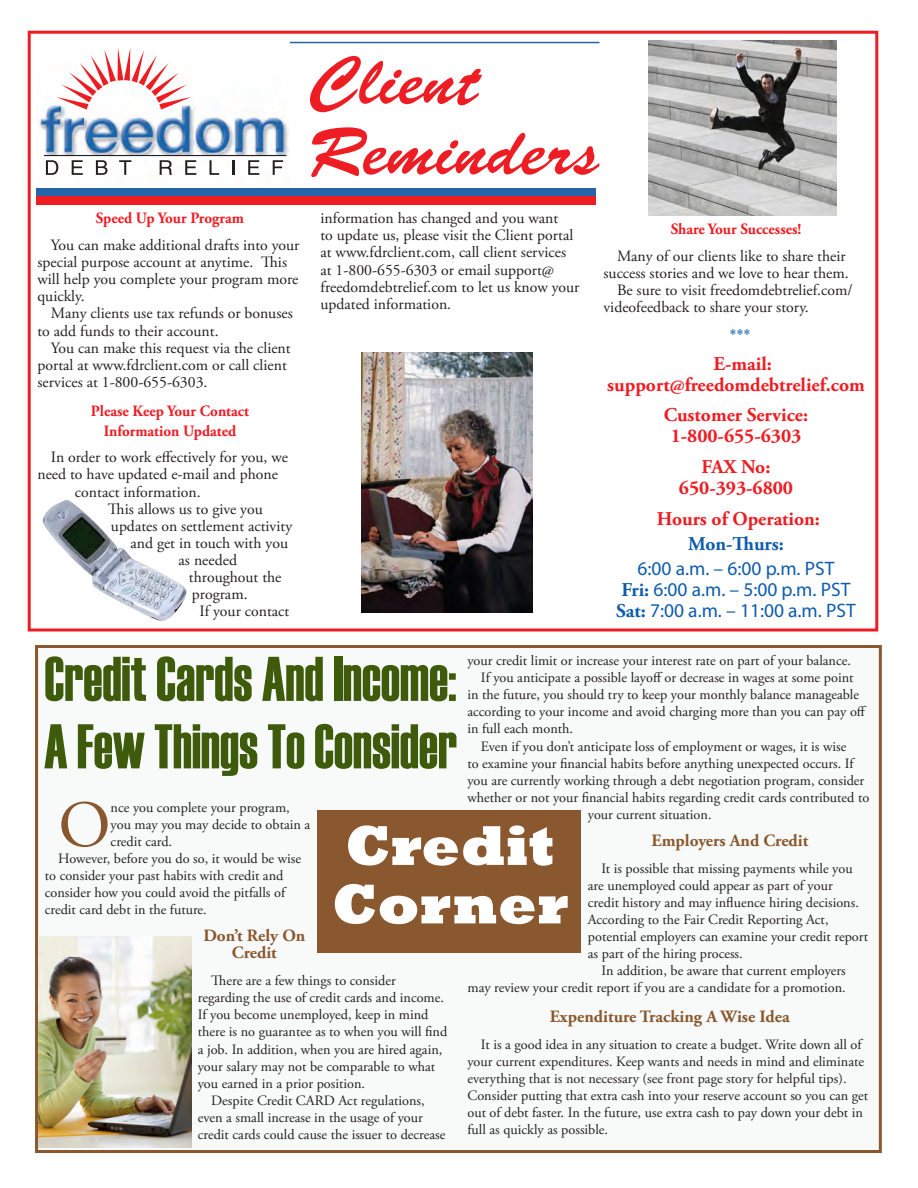
<style>
.page{position:relative;width:918px;height:1188px;background:#fff}
.page>*{position:absolute;margin:0;border:0;box-sizing:border-box;transform-origin:0 0}
.Normal_Paragraph_Sty{font:65.85px "Adobe Garamond Pro";color:#89582f}
.t1{font:63px "Haettenschweiler";color:#3d5b0b;scale:.85 1}
.t2{font:800 57px "Rockwell";color:#fff}
.t3{font:700 19.5px/21px "Adobe Garamond Pro";color:#ee1d23}
.t4{font:19.5px/21px "Myriad Pro";color:#105cab;text-align:center}
.t5{font:700 19.5px "Adobe Garamond Pro";color:#105cab}
.Normal_Paragraph_Sty-2{font:700 17.25px/17.1px "Adobe Garamond Pro";color:#89582f;text-align:center}
.t6{font:15.75px/17.1px "Adobe Garamond Pro";color:#231f20}
.t7{font:700 15.75px "Adobe Garamond Pro";color:#ee1d23;scale:.96 1}
.Normal_Paragraph_Sty-3{font:14.25px/17.1px "Adobe Garamond Pro";color:#231f20}
.t8{font:14.25px "Times New Roman";color:#105cab}
.s1{font-family:"Adobe Garamond Pro";font-weight:700}
</style>
<div class="page">
<div style="left:28px;top:31px;width:850px;height:601px;border:3px solid #ee1d23"></div>
<div style="left:37px;top:646px;width:843px;height:506px;background:#f8faf9"></div>
<div style="left:35px;top:645px;width:847px;height:508px;border:3px solid #89582f"></div>
<div style="left:318px;top:810px;width:263px;height:142px;background:#89582f"></div>
<img style="left:38px;top:937px;width:153px;height:211px">
<div style="left:37px;top:188px;width:559px;height:9px;background:#2465aa"></div>
<div style="left:37px;top:196px;width:559px;height:9px;background:#ee1d23"></div>
<hr style="left:43px;top:42px;width:557px;height:1px;background:#2465aa">
<svg style="left:310px;top:56px;width:172px;height:56px"></svg>
<svg style="left:311px;top:127px;width:289px;height:50px"></svg>
<img style="left:37px;top:42px;width:252px;height:133px">
<svg style="left:56px;top:48px;width:136px;height:62px"></svg>
<svg style="left:46px;top:160px;width:12px;height:15px"></svg>
<svg style="left:72px;top:160px;width:11px;height:15px"></svg>
<svg style="left:96px;top:160px;width:12px;height:15px"></svg>
<svg style="left:119px;top:160px;width:12px;height:15px"></svg>
<svg style="left:160px;top:160px;width:12px;height:15px"></svg>
<svg style="left:185px;top:160px;width:11px;height:15px"></svg>
<svg style="left:210px;top:160px;width:9px;height:15px"></svg>
<svg style="left:232px;top:160px;width:2px;height:15px"></svg>
<svg style="left:248px;top:160px;width:11px;height:15px"></svg>
<svg style="left:273px;top:160px;width:10px;height:15px"></svg>
<hr style="left:44px;top:155px;width:243px;height:1px;background:#231f20">
<img style="left:648px;top:40px;width:189px;height:176px">
<img style="left:42px;top:500px;width:145px;height:121px">
<img style="left:361px;top:352px;width:172px;height:261px">
<p class="t7" style="left:96px;top:209px;width:156px">Speed Up Your Program</p>
<p class="t6" style="left:37px;top:237px;width:264px;text-indent:13px">You can make additional drafts into your special purpose account at anytime. This will help you complete your program more quickly.</p>
<p class="t6" style="left:37px;top:305px;width:257px;text-indent:13px">Many clients use tax refunds or bonuses to add funds to their account.</p>
<p class="t6" style="left:37px;top:340px;width:255px;text-indent:13px">You can make this request via the client portal at www.fdrclient.com or call client services at 1-800-655-6303.</p>
<p class="t7" style="left:91px;top:402px;width:166px">Please Keep Your Contact</p>
<p class="t7" style="left:104px;top:421px;width:140px">Information Updated</p>
<p class="t6" style="left:51px;top:449px;width:239px">In order to work effectively for you, we</p>
<p class="t6" style="left:37px;top:466px;width:242px">need to have updated e-mail and phone</p>
<p class="t6" style="left:75px;top:484px;width:127px">contact information.</p>
<p class="t6" style="left:108px;top:501px;width:156px">This allows us to give you</p>
<p class="t6" style="left:111px;top:518px;width:183px">updates on settlement activity</p>
<p class="t6" style="left:130px;top:535px;width:159px">and get in touch with you</p>
<p class="t6" style="left:179px;top:552px;width:60px">as needed</p>
<p class="t6" style="left:189px;top:569px;width:94px">throughout the</p>
<p class="t6" style="left:192px;top:586px;width:57px">program.</p>
<p class="t6" style="left:199px;top:603px;width:91px">If your contact</p>
<p class="t6" style="left:320px;top:210px;width:260px">information has changed and you want<br>to update us, please visit the Client portal at www.fdrclient.com, call client services at 1-800-655-6303 or email support@ freedomdebtrelief.com to let us know your updated information.</p>
<p class="t7" style="left:671px;top:220px;width:138px">Share Your Successes!</p>
<p class="t6" style="left:604px;top:248px;width:247px;text-align:right">Many of our clients like to share their success stories and we love to hear them.</p>
<p class="t6" style="left:604px;top:282px;width:251px;text-indent:13px">Be sure to visit freedomdebtrelief.com/ videofeedback to share your story.</p>
<p class="t8" style="left:729px;top:324px;width:23px">***</p>
<p class="t3" style="left:607px;top:353px;width:259px;text-indent:106px">E-mail: support@freedomdebtrelief.com</p>
<p class="t3" style="left:664px;top:405px;width:146px">Customer Service:</p>
<p class="t3" style="left:671px;top:426px;width:132px">1-800-655-6303</p>
<p class="t3" style="left:702px;top:457px;width:70px">FAX No:</p>
<p class="t3" style="left:679px;top:478px;width:116px">650-393-6800</p>
<p class="t3" style="left:657px;top:508px;width:165px">Hours of Operation:</p>
<p class="t5" style="left:688px;top:532px;width:97px">Mon-Thurs:</p>
<p class="t4" style="left:616px;top:558px;width:241px">6:00 a.m. – 6:00 p.m. PST<br><span class="s1">Fri:</span> 6:00 a.m. – 5:00 p.m. PST<br><span class="s1">Sat:</span> 7:00 a.m. – 11:00 a.m. PST</p>
<p class="Normal_Paragraph_Sty-3" style="left:467px;top:653px;width:385px">your credit limit or increase your interest rate on part of your balance.</p>
<p class="Normal_Paragraph_Sty-3" style="left:467px;top:670px;width:401px;text-indent:13px">If you anticipate a possible layoff or decrease in wages at some point in the future, you should try to keep your monthly balance manageable according to your income and avoid charging more than you can pay off in full each month.</p>
<p class="Normal_Paragraph_Sty-3" style="left:481px;top:738px;width:367px">Even if you don’t anticipate loss of employment or wages, it is wise</p>
<p class="Normal_Paragraph_Sty-3" style="left:467px;top:755px;width:388px">to examine your financial habits before anything unexpected occurs. If</p>
<p class="Normal_Paragraph_Sty-3" style="left:467px;top:772px;width:398px">you are currently working through a debt negotiation program, consider</p>
<p class="Normal_Paragraph_Sty-3" style="left:467px;top:789px;width:403px">whether or not your financial habits regarding credit cards contributed to</p>
<p class="Normal_Paragraph_Sty-3" style="left:588px;top:806px;width:125px">your current situation.</p>
<p class="Normal_Paragraph_Sty-2" style="left:652px;top:832px;width:158px">Employers And Credit</p>
<p class="Normal_Paragraph_Sty-3" style="left:588px;top:860px;width:282px;text-indent:13px">It is possible that missing payments while you are unemployed could appear as part of your<br>credit history and may influence hiring decisions.<br>According to the Fair Credit Reporting Act, potential employers can examine your credit report as part of the hiring process.</p>
<p class="Normal_Paragraph_Sty-3" style="left:467px;top:963px;width:380px;text-align:right">In addition, be aware that current employers<br>may review your credit report if you are a candidate for a promotion.</p>
<p class="Normal_Paragraph_Sty-2" style="left:550px;top:1008px;width:241px">Expenditure Tracking A Wise Idea</p>
<p class="Normal_Paragraph_Sty-3" style="left:467px;top:1036px;width:402px;text-indent:13px">It is a good idea in any situation to create a budget. Write down all of your current expenditures. Keep wants and needs in mind and eliminate everything that is not necessary (see front page story for helpful tips).<br>Consider putting that extra cash into your reserve account so you can get out of debt faster. In the future, use extra cash to pay down your debt in full as quickly as possible.</p>
<p class="t1" style="left:45px;top:636px;width:486px">Credit Cards And Income:</p>
<p class="t1" style="left:44px;top:704px;width:487px">A Few Things To Consider</p>
<p class="Normal_Paragraph_Sty" style="left:58px;top:786px;width:54px">O</p>
<p class="Normal_Paragraph_Sty-3" style="left:111px;top:799px;width:201px">nce you complete your program, you may you may decide to obtain a credit card.</p>
<p class="Normal_Paragraph_Sty-3" style="left:45px;top:851px;width:258px;text-indent:13px">However, before you do so, it would be wise to consider your past habits with credit and consider how you could avoid the pitfalls of credit card debt in the future.</p>
<p class="Normal_Paragraph_Sty-2" style="left:203px;top:928px;width:103px">Don’t Rely On<br>Credit</p>
<p class="Normal_Paragraph_Sty-3" style="left:198px;top:973px;width:251px;text-indent:13px">There are a few things to consider regarding the use of credit cards and income.<br>If you become unemployed, keep in mind there is no guarantee as to when you will find a job. In addition, when you are hired again, your salary may not be comparable to what you earned in a prior position.</p>
<p class="Normal_Paragraph_Sty-3" style="left:198px;top:1092px;width:249px;text-indent:13px">Despite Credit CARD Act regulations, even a small increase in the usage of your credit cards could cause the issuer to decrease</p>
<p class="t2" style="left:345px;top:813px;width:211px">Credit</p>
<p class="t2" style="left:332px;top:871px;width:237px">Corner</p>
</div>
